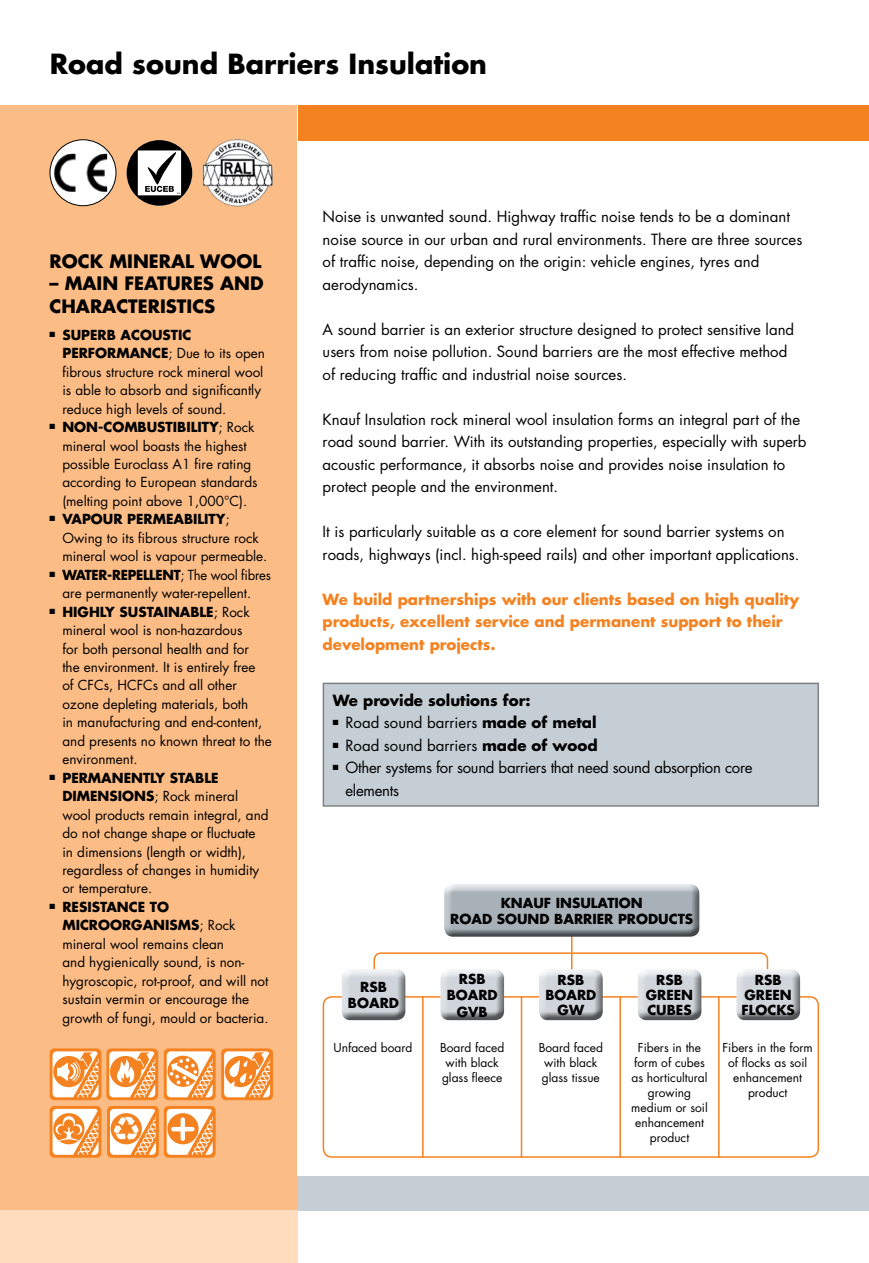
<style>
.page{position:relative;width:869px;height:1263px;background:#fff}
.page>*{position:absolute;margin:0;border:0;box-sizing:border-box;transform-origin:0 0}
.t1{font:700 27px "SS Futura";color:#000}
.t2{font:700 18px/22.5px "SS Futura";color:#000}
.t3{font:15px/22.5px "SS Futura";color:#000}
.t4{font:700 15px/22.5px "SS Futura";color:#f58220}
.t5{font:15px/22.5px "SS Futura";letter-spacing:-.02em;color:#000}
.t6{font:700 15px "SS Futura";color:#000}
.t7{font:13.5px/18.5px "SS Futura";color:#000}
.t8{font:700 13.5px/15px "SS Futura";color:#000}
.t9{font:12px/15px "SS Futura";color:#000}
.s1{font-weight:700}
</style>
<div class="page">
<hr style="left:0;top:52px;width:868px;height:1px;background:#939598">
<hr style="left:0;top:1210px;width:868px;height:1px;background:#939598">
<hr style="left:74px;top:0;width:1px;height:1263px;background:#939598">
<hr style="left:149px;top:0;width:1px;height:1263px;background:#939598">
<hr style="left:223px;top:0;width:1px;height:1263px;background:#939598">
<hr style="left:297px;top:0;width:1px;height:1263px;background:#ec008c">
<hr style="left:372px;top:0;width:1px;height:1263px;background:#939598">
<hr style="left:446px;top:0;width:1px;height:1263px;background:#939598">
<hr style="left:521px;top:0;width:1px;height:1263px;background:#939598">
<hr style="left:595px;top:0;width:1px;height:1263px;background:#ec008c">
<hr style="left:670px;top:0;width:1px;height:1263px;background:#939598">
<hr style="left:744px;top:0;width:1px;height:1263px;background:#939598">
<hr style="left:818px;top:0;width:1px;height:1263px;background:#939598">
<div style="left:0;top:105px;width:868px;height:1105px;background:#c4ced4"></div>
<div style="left:298px;top:105px;width:570px;height:1070px;background:#fff"></div>
<div style="left:0;top:105px;width:298px;height:1105px;background:#fcbc86"></div>
<div style="left:298px;top:105px;width:570px;height:35px;background:#f58220"></div>
<div style="left:0;top:1210px;width:298px;height:53px;background:#fedcbd"></div>
<svg style="left:127px;top:140px;width:65px;height:66px"></svg>
<img style="left:202px;top:139px;width:71px;height:68px">
<div style="left:50px;top:140px;width:66px;height:66px;background:#fff;border-radius:50%"></div>
<img style="left:54px;top:154px;width:53px;height:38px">
<div style="left:50px;top:139px;width:66px;height:67px;border:1px solid #000;border-radius:50%"></div>
<svg style="left:50px;top:1106px;width:51px;height:52px;background:#f9b77e"></svg>
<svg style="left:107px;top:1106px;width:108px;height:52px;background:#f9b982"></svg>
<svg style="left:164px;top:1048px;width:51px;height:52px;background:#f9ba85"></svg>
<svg style="left:221px;top:1048px;width:52px;height:52px;background:#f8b174"></svg>
<svg style="left:50px;top:1048px;width:108px;height:52px;background:#f8b378"></svg>
<div style="left:323px;top:683px;width:495px;height:123px;background:#c4ced4"></div>
<div style="left:322px;top:683px;width:497px;height:124px;border:2px solid #808285"></div>
<hr style="left:571px;top:931px;width:1px;height:53px;background:#f58220">
<svg style="left:452px;top:884px;width:241px;height:1px"></svg>
<div style="left:442px;top:885px;width:258px;height:52px;background:#000;opacity:.6"></div>
<svg style="left:373px;top:952px;width:395px;height:15px"></svg>
<div style="left:322px;top:996px;width:497px;height:162px;border:2px solid #f58220;border-radius:9px"></div>
<div style="left:439px;top:970px;width:68px;height:51px;background:#000;opacity:.6"></div>
<div style="left:341px;top:970px;width:67px;height:51px;background:#000;opacity:.6"></div>
<div style="left:538px;top:967px;width:67px;height:48px;background:#fff"></div>
<div style="left:538px;top:970px;width:67px;height:51px;background:#000;opacity:.6"></div>
<hr style="left:422px;top:996px;width:1px;height:162px;background:#f58220">
<hr style="left:718px;top:996px;width:1px;height:162px;background:#f58220">
<div style="left:636px;top:970px;width:68px;height:51px;background:#000;opacity:.6"></div>
<div style="left:735px;top:970px;width:68px;height:51px;background:#000;opacity:.6"></div>
<hr style="left:619px;top:996px;width:2px;height:162px;background:#f58220">
<hr style="left:520px;top:996px;width:2px;height:162px;background:#f58220">
<h1 class="t1" style="left:50px;top:45px;width:438px">Road sound Barriers Insulation</h1>
<h2 class="t2" style="left:50px;top:249px;width:213px">ROCK MINERAL WOOL</h2>
<h2 class="t2" style="left:50px;top:272px;width:215px">– MAIN FEATURES AND<br>CHARACTERISTICS</h2>
<p class="t7" style="left:62px;top:325px;width:204px;text-indent:-13px">■ <span class="s1">SU PERB ACOUSTIC<br>PERFORMANCE</span>; Due to its open fibrous structure rock mineral wool is able to absorb and significantly reduce high levels of sound.</p>
<p class="t8" style="left:50px;top:419px;width:98px">■ NON-COMBUS</p>
<p class="t7" style="left:62px;top:418px;width:197px;text-indent:103px"><span class="s1">TIBILITY</span>; Rock mineral wool boasts the highest possible Euroclass A1 fire rating according to European standards (melting point above 1,000°C).</p>
<p class="t7" style="left:62px;top:510px;width:206px;text-indent:-13px">■ <span class="s1">VAPOUR PERMEABILITY</span>;<br>Owing to its fibrous structure rock mineral wool is vapour permeable.</p>
<p class="t7" style="left:50px;top:565px;width:223px;text-align:center">■ <span class="s1">WATER-REPELLENT</span>; The wool fibres are permanently water-repellent.</p>
<p class="t8" style="left:50px;top:604px;width:80px">■ HIGHLY SUS</p>
<p class="t7" style="left:62px;top:602px;width:211px;text-indent:84px"><span class="s1">TAINABLE</span>; Rock mineral wool is non-hazardous<br>for both personal health and for<br>the environment. It is entirely free<br>of CFCs, HCFCs and all other ozone depleting materials, both<br>in manufacturing and end-content, and presents no known threat to the environment.</p>
<p class="t7" style="left:62px;top:768px;width:208px;text-indent:-13px">■ <span class="s1">PERMANENTLY STABLE<br>DIMENSIONS</span>; Rock mineral wool products remain integral, and do not change shape or fluctuate in dimensions (length or width), regardless of changes in humidity or temperature.</p>
<p class="t7" style="left:62px;top:897px;width:207px;text-indent:-13px">■ <span class="s1">RESISTANCE TO<br>MICROORGANISMS</span>; Rock mineral wool remains clean<br>and hygienically sound, is non&shy;hygroscopic, rot-proof, and will not sustain vermin or encourage the growth of fungi, mould or bacteria.</p>
<p class="t3" style="left:322px;top:205px;width:481px">Noise is unwanted sound. Highway traffic noise tends to be a dominant noise source in our urban and rural environments. There are three sources of traffic noise, depending on the origin: vehicle engines, tyres and aerodynamics.</p>
<p class="t3" style="left:322px;top:318px;width:473px">A sound barrier is an exterior structure designed to protect sensitive land users from noise pollution. Sound barriers are the most effective method of reducing traffic and industrial noise sources.</p>
<p class="t3" style="left:322px;top:408px;width:485px">Knauf Insulation rock mineral wool insulation forms an integral part of the road sound barrier. With its outstanding properties, especially with superb acoustic performance, it absorbs noise and provides noise insulation to protect people and the environment.</p>
<p class="t3" style="left:322px;top:520px;width:478px">It is particularly suitable as a core element for sound barrier systems on roads, highways (incl. high-speed rails) and other important applications.</p>
<p class="t4" style="left:322px;top:587px;width:478px">We build partnerships with our clients based on high quality products, excellent service and permanent support to their development projects.</p>
<p class="t6" style="left:332px;top:690px;width:199px">We provide solutions for:</p>
<p class="t3" style="left:332px;top:711px;width:265px">■ Road sound barriers <span class="s1">made of metal</span></p>
<p class="t3" style="left:332px;top:734px;width:266px">■ Road sound barriers <span class="s1">made of wood</span></p>
<p class="t5" style="left:345px;top:756px;width:408px;text-indent:-13px">■ Other systems for sound barriers that need sound absorption core elements</p>
<p class="t8" style="left:500px;top:895px;width:100px">Knauf Insulation</p>
<p class="t8" style="left:348px;top:978px;width:52px;line-height:16.5px;text-indent:12px">RSB<br>BOARD</p>
<p class="t8" style="left:450px;top:911px;width:21px">Road</p>
<p class="t8" style="left:496px;top:911px;width:67px">Sound Barrier</p>
<p class="t8" style="left:618px;top:911px;width:20px">Prod</p>
<p class="t8" style="left:658px;top:911px;width:36px">ucts</p>
<p class="t8" style="left:459px;top:971px;width:19px">RSB</p>
<p class="t8" style="left:446px;top:987px;width:52px">BOARD</p>
<p class="t8" style="left:456px;top:1004px;width:31px">GVB</p>
<p class="t8" style="left:557px;top:972px;width:19px">RSB</p>
<p class="t8" style="left:545px;top:987px;width:52px">BOARD</p>
<p class="t8" style="left:557px;top:1002px;width:28px">GW</p>
<p class="t8" style="left:645px;top:972px;width:49px;text-indent:10px">RSB<br>GREEN<br>CUBES</p>
<p class="t8" style="left:741px;top:972px;width:54px;text-indent:13px">RSB<br>GREEN<br>FLOCKS</p>
<p class="t9" style="left:333px;top:1040px;width:80px">Unfaced board</p>
<p class="t9" style="left:440px;top:1040px;width:66px">Board faced with black glass fleece</p>
<p class="t9" style="left:538px;top:1040px;width:66px">Board faced with black glass tissue</p>
<p class="t9" style="left:631px;top:1040px;width:78px;text-align:center">Fibers in the form of cubes as horticultural growing medium or soil enhancement product</p>
<p class="t9" style="left:722px;top:1040px;width:92px;text-align:center">Fibers in the form of flocks as soil enhancement product</p>
</div>
